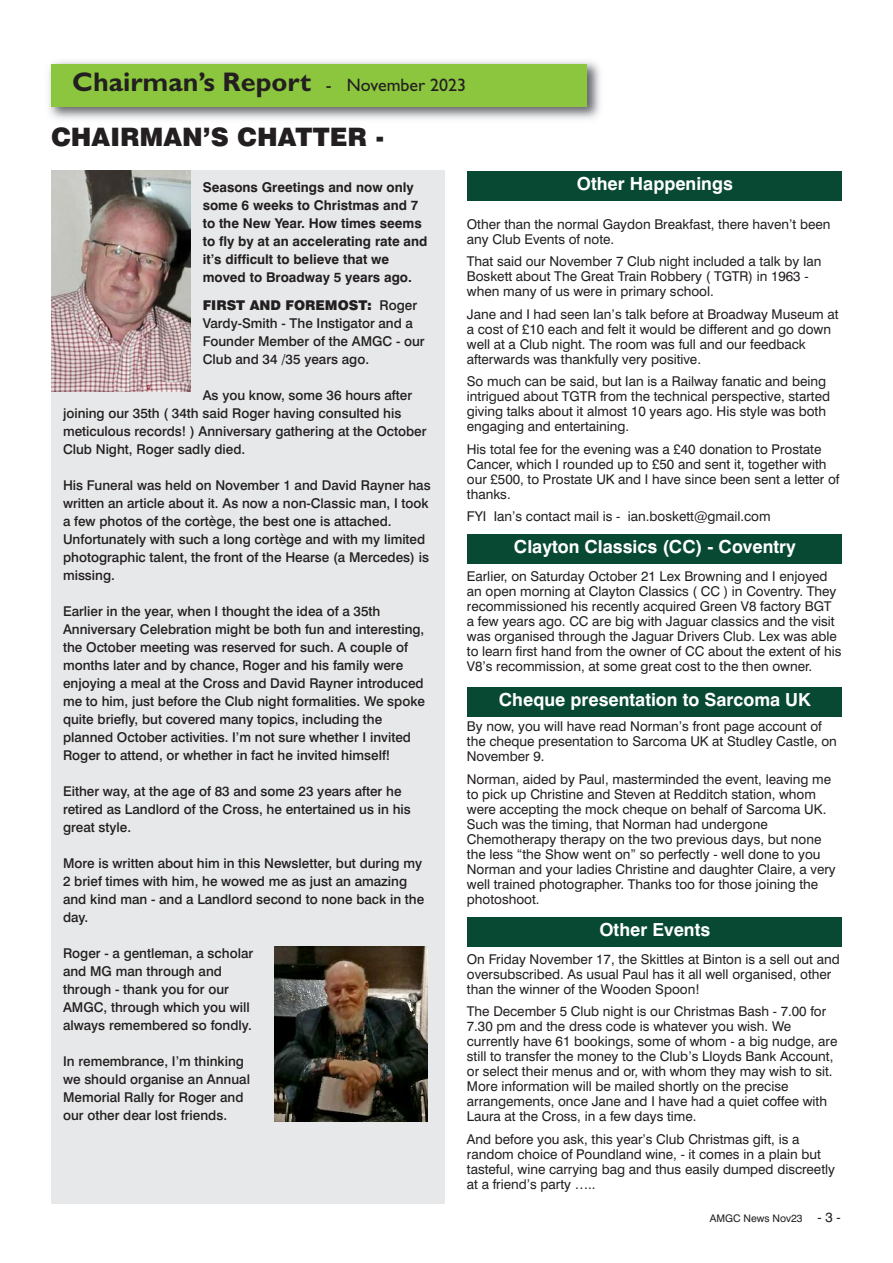
<style>
.page{position:relative;width:893px;height:1263px;background:#fff}
.page>*{position:absolute;margin:0;border:0;box-sizing:border-box;transform-origin:0 0}
.t1{font:700 27px "Gill Sans";color:#231f20}
.t2{font:900 25.5px "Swiss 721 BT";color:#231f20}
.t3{font:700 18px "Swiss 721 BT";color:#fff}
.t4{font:13.5px/15px "Swiss 721 BT";color:#231f20}
.t5{font:500 13.5px/18px "Swiss 721 BT";color:#231f20}
.t6{font:700 13.5px/18px "Swiss 721 BT";color:#231f20}
.t7{font:10.5px "Swiss 721 BT";color:#231f20}
.s1{font-weight:400;font-size:18px}
.s2{font-weight:900}
.s3{font-size:13.5px}
</style>
<div class="page">
<img style="left:49px;top:61px;width:551px;height:58px">
<div style="left:51px;top:64px;width:536px;height:42px;background:#8bc63e"></div>
<div style="left:51px;top:170px;width:394px;height:1033px;background:#e7e8e9"></div>
<img style="left:51px;top:170px;width:140px;height:221px">
<div style="left:468px;top:171px;width:374px;height:30px;background:#074932"></div>
<div style="left:468px;top:534px;width:374px;height:30px;background:#074932"></div>
<div style="left:468px;top:687px;width:374px;height:30px;background:#074932"></div>
<div style="left:468px;top:917px;width:374px;height:30px;background:#074932"></div>
<img style="left:275px;top:947px;width:153px;height:174px">
<h1 class="t1" style="left:72px;top:72px;width:395px">Chairman’s Report <span class="s1">- November 2023</span></h1>
<h2 class="t2" style="left:51px;top:127px;width:335px">CHAIRMAN’S CHATTER -</h2>
<p class="t6" style="left:203px;top:179px;width:226px">Seasons Greetings and now only some 6 weeks to Christmas and 7 to the New Year. How times seems to fly by at an accelerating rate and it’s difficult to believe that we moved to Broadway 5 years ago.</p>
<p class="t5" style="left:203px;top:298px;width:224px"><span class="s2">FIRST AND FOREMOST:</span> Roger<br>Vardy-Smith - The Instigator and a<br>Founder Member of the AMGC - our<br>Club and 34 /35 years ago.</p>
<p class="t5" style="left:63px;top:388px;width:365px;text-indent:140px">As you know, some 36 hours after joining our 35th ( 34th said Roger having consulted his meticulous records! ) Anniversary gathering at the October Club Night, Roger sadly died.</p>
<p class="t5" style="left:63px;top:478px;width:369px">His Funeral was held on November 1 and David Rayner has written an article about it. As now a non-Classic man, I took a few photos of the cortège, the best one is attached.<br>Unfortunately with such a long cortège and with my limited photographic talent, the front of the Hearse (a Mercedes) is missing.</p>
<p class="t5" style="left:63px;top:604px;width:364px">Earlier in the year, when I thought the idea of a 35th Anniversary Celebration might be both fun and interesting, the October meeting was reserved for such. A couple of months later and by chance, Roger and his family were enjoying a meal at the Cross and David Rayner introduced me to him, just before the Club night formalities. We spoke quite briefly, but covered many topics, including the planned October activities. I’m not sure whether I invited Roger to attend, or whether in fact he invited himself!</p>
<p class="t5" style="left:63px;top:784px;width:349px">Either way, at the age of 83 and some 23 years after he retired as Landlord of the Cross, he entertained us in his great style.</p>
<p class="t5" style="left:63px;top:856px;width:363px">More is written about him in this Newsletter, but during my 2 brief times with him, he wowed me as just an amazing and kind man - and a Landlord second to none back in the day.</p>
<p class="t5" style="left:63px;top:946px;width:192px">Roger - a gentleman, a scholar and MG man through and through - thank you for our<br>AMGC, through which you will always remembered so fondly.</p>
<p class="t5" style="left:63px;top:1054px;width:189px">In remembrance, I’m thinking we should organise an Annual<br>Memorial Rally for Roger and our other dear lost friends.</p>
<h3 class="t3" style="left:577px;top:177px;width:157px">Other Happenings</h3>
<p class="t4" style="left:467px;top:218px;width:365px">Other than the normal Gaydon Breakfast, there haven’t been any Club Events of note.</p>
<p class="t4" style="left:467px;top:255px;width:356px">That said our November 7 Club night included a talk by Ian<br>Boskett about The Great Train Robbery ( TGTR) in 1963 - when many of us were in primary school.</p>
<p class="t4" style="left:467px;top:308px;width:373px">Jane and I had seen Ian’s talk before at Broadway Museum at a cost of £10 each and felt it would be different and go down well at a Club night. The room was full and our feedback afterwards was thankfully very positive.</p>
<p class="t4" style="left:467px;top:375px;width:365px">So much can be said, but Ian is a Railway fanatic and being intrigued about TGTR from the technical perspective, started giving talks about it almost 10 years ago. His style was both engaging and entertaining.</p>
<p class="t4" style="left:467px;top:443px;width:374px">His total fee for the evening was a £40 donation to Prostate Cancer, which I rounded up to £50 and sent it, together with our £500, to Prostate UK and I have since been sent a letter of thanks.</p>
<p class="t4" style="left:467px;top:510px;width:305px">FYI Ian’s contact mail is - ian.boskett@gmail.com</p>
<h3 class="t3" style="left:514px;top:540px;width:283px">Clayton Classics (CC) - Coventry</h3>
<p class="t4" style="left:467px;top:570px;width:376px">Earlier, on Saturday October 21 Lex Browning and I enjoyed an open morning at Clayton Classics ( CC ) in Coventry. They recommissioned his recently acquired Green V8 factory BGT a few years ago. CC are big with Jaguar classics and the visit was organised through the Jaguar Drivers Club. Lex was able to learn first hand from the owner of CC about the extent of his V8’s recommission, at some great cost to the then owner.</p>
<h3 class="t3" style="left:499px;top:693px;width:313px">Cheque presentation to Sarcoma UK</h3>
<p class="t4" style="left:467px;top:720px;width:372px">By now, you will have read Norman’s front page account of the cheque presentation to Sarcoma UK at Studley Castle, on<br>November 9.</p>
<p class="t4" style="left:467px;top:773px;width:370px">Norman, aided by Paul, masterminded the event, leaving me to pick up Christine and Steven at Redditch station, whom were accepting the mock cheque on behalf of Sarcoma UK.<br>Such was the timing, that Norman had undergone Chemotherapy therapy on the two previous days, but none the less “the Show went on” so perfectly - well done to you Norman and your ladies Christine and daughter Claire, a very well trained photographer. Thanks too for those joining the photoshoot.</p>
<h3 class="t3" style="left:599px;top:923px;width:112px">Other Events</h3>
<p class="t4" style="left:467px;top:953px;width:374px">On Friday November 17, the Skittles at Binton is a sell out and oversubscribed. As usual Paul has it all well organised, other than the winner of the Wooden Spoon!</p>
<p class="t4" style="left:467px;top:1005px;width:372px">The December 5 Club night is our Christmas Bash - 7.00 for 7.30 pm and the dress code is whatever you wish. We currently have 61 bookings, some of whom - a big nudge, are still to transfer the money to the Club’s Lloyds Bank Account, or select their menus and or, with whom they may wish to sit.<br>More information will be mailed shortly on the precise arrangements, once Jane and I have had a quiet coffee with Laura at the Cross, in a few days time.</p>
<p class="t4" style="left:467px;top:1133px;width:370px">And before you ask, this year’s Club Christmas gift, is a random choice of Poundland wine, - it comes in a plain but tasteful, wine carrying bag and thus easily dumped discreetly at a friend’s party …..</p>
<p class="t7" style="left:710px;top:1214px;width:132px">AMGC News Nov23 <span class="s3">- 3 -</span></p>
</div>
